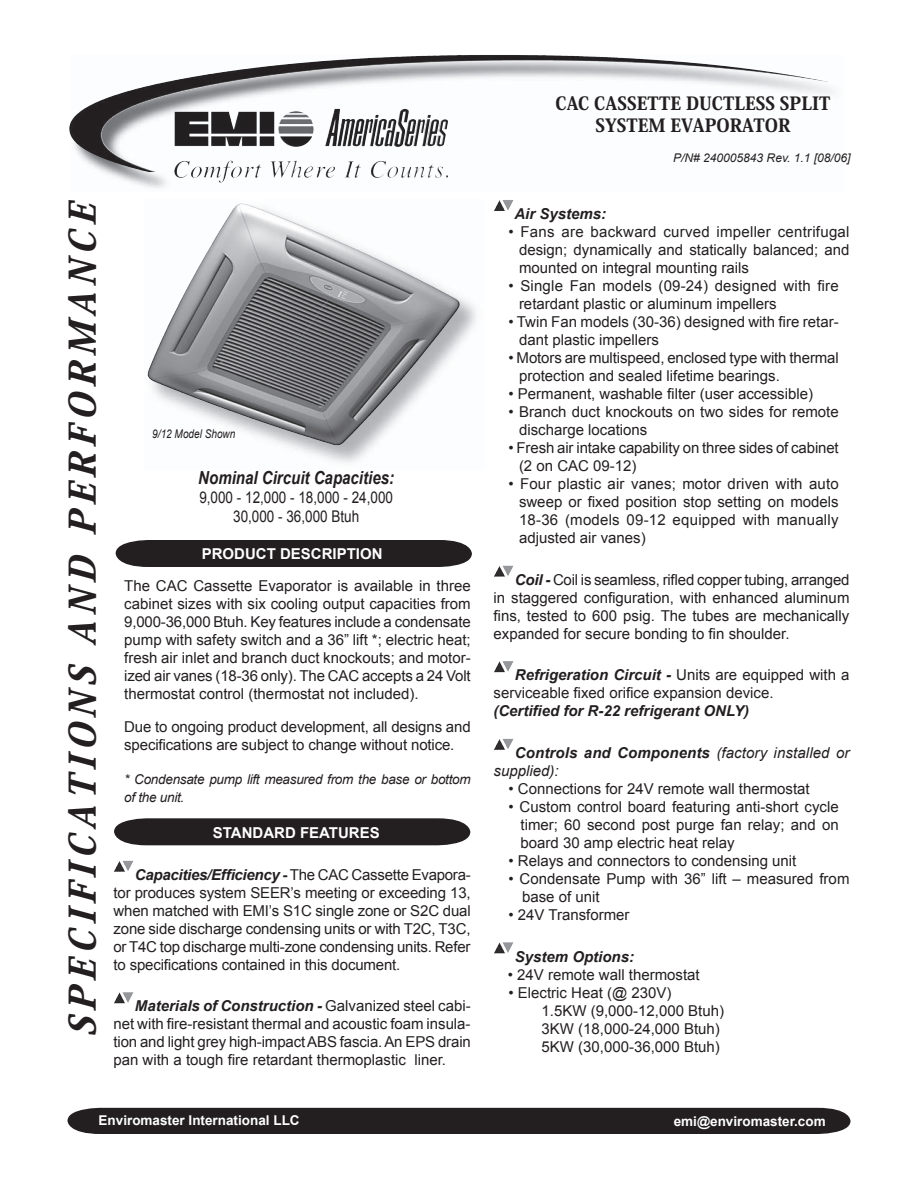
<style>
.page{position:relative;width:918px;height:1188px;background:#fff}
.page>*{position:absolute;margin:0;border:0;box-sizing:border-box;transform-origin:0 0}
.t1{font:italic 800 36px "Koz Min Pro";color:#231f20}
.t2{font:800 18px/21.6px "Koz Min Pro";color:#231f20;text-align:center}
.t3{font:italic 700 18px "Arial";color:#231f20;scale:.84 1}
.t4{font:16.2px/19.4px "Arial";color:#231f20;text-align:center;scale:.84 1}
.t5{font:15px/18px "Arial";color:#231f20}
.t6{font:italic 700 15px "Arial";color:#231f20}
.t7{font:italic 15px/18px "Arial";color:#231f20}
.t8{font:700 15px "Arial";color:#fff}
.t9{font:italic 13.5px/18px "Arial";letter-spacing:-.02em;color:#231f20}
.t10{font:700 13.5px "Arial";color:#fff}
.t11{font:italic 12px "Arial";color:#231f20}
.t12{font:italic 12px "Arial";color:#231f20;scale:.84 1}
.s1{font-weight:700;font-style:italic}
.s2{font-weight:700}
</style>
<div class="page">
<div style="left:67px;top:1107px;width:784px;height:27px;background:#231f20"></div>
<svg style="left:114px;top:818px;width:357px;height:28px;background:#332f30"></svg>
<div style="left:115px;top:540px;width:357px;height:27px;background:#231f20"></div>
<img style="left:114px;top:861px;width:20px;height:11px">
<img style="left:114px;top:992px;width:20px;height:12px">
<img style="left:494px;top:200px;width:20px;height:11px">
<img style="left:494px;top:566px;width:19px;height:11px">
<img style="left:494px;top:661px;width:20px;height:11px">
<img style="left:494px;top:739px;width:20px;height:11px">
<img style="left:494px;top:942px;width:20px;height:12px">
<img style="left:70px;top:55px;width:765px;height:133px">
<img style="left:193px;top:167px;width:111px;height:10px">
<img style="left:325px;top:109px;width:13px;height:37px">
<img style="left:304px;top:166px;width:144px;height:12px">
<img style="left:499px;top:61px;width:329px;height:21px">
<img style="left:147px;top:203px;width:330px;height:260px">
<img style="left:262px;top:422px;width:92px;height:23px">
<h1 class="t1" style="left:56px;top:1037px;width:847px;rotate:-90deg">SPECIFICATIONS AND PERFORMANCE</h1>
<p class="t12" style="left:152px;top:426px;width:101px">9/12 Model Shown</p>
<p class="t3" style="left:198px;top:466px;width:235px">Nominal Circuit Capacities:</p>
<p class="t4" style="left:199px;top:488px;width:232px">9,000 - 12,000 - 18,000 - 24,000<br>30,000 - 36,000 Btuh</p>
<p class="t8" style="left:202px;top:544px;width:182px">PRODUCT DESCRIPTION</p>
<p class="t5" style="left:124px;top:577px;width:348px;text-align:justify">The CAC Cassette Evaporator is available in three cabinet sizes with six cooling output capacities from 9,000-36,000 Btuh. Key features include a condensate pump with safety switch and a 36” lift *; electric heat; fresh air inlet and branch duct knockouts; and motor&shy;ized air vanes (18-36 only). The CAC accepts a 24 Volt thermostat control (thermostat not included).</p>
<p class="t5" style="left:124px;top:718px;width:348px">Due to ongoing product development, all designs and specifications are subject to change without notice.</p>
<p class="t9" style="left:124px;top:771px;width:348px">* Condensate pump lift measured from the base or bottom of the unit.</p>
<p class="t8" style="left:213px;top:823px;width:168px">STANDARD FEATURES</p>
<p class="t5" style="left:113px;top:866px;width:359px;text-align:justify;text-indent:21px"><span class="s1">Capacities/Efficiency</span> <span class="s2">-</span> The CAC Cassette Evapora&shy;tor produces system SEER’s meeting or exceeding 13, when matched with EMI’s S1C single zone or S2C dual zone side discharge condensing units or with T2C, T3C, or T4C top discharge multi-zone condensing units. Refer to specifications contained in this document.</p>
<p class="t5" style="left:113px;top:997px;width:359px;text-align:justify;text-indent:21px"><span class="s1">Materials of Construction -</span> Galvanized steel cabi&shy;net with fire-resistant thermal and acoustic foam insula&shy;tion and light grey high-impact ABS fascia. An EPS drain pan with a tough fire retardant thermoplastic liner.</p>
<p class="t2" style="left:555px;top:92px;width:277px">CAC CASSETTE DUCTLESS SPLIT<br>SYSTEM EVAPORATOR</p>
<p class="t11" style="left:673px;top:150px;width:179px">P/N# 240005843 Rev. 1.1 [08/06]</p>
<p class="t6" style="left:514px;top:204px;width:93px">Air Systems:</p>
<p class="t5" style="left:519px;top:223px;width:332px;text-align:justify;text-indent:-10px">• Fans are backward curved impeller centrifugal design; dynamically and statically balanced; and mounted on integral mounting rails</p>
<p class="t5" style="left:519px;top:277px;width:321px;text-indent:-10px">• Single Fan models (09-24) designed with fire retardant plastic or aluminum impellers</p>
<p class="t5" style="left:519px;top:313px;width:321px;text-indent:-10px">• Twin Fan models (30-36) designed with fire retar&shy;dant plastic impellers</p>
<p class="t5" style="left:519px;top:349px;width:321px;text-indent:-10px">• Motors are multispeed, enclosed type with thermal protection and sealed lifetime bearings.</p>
<p class="t5" style="left:508px;top:385px;width:306px">• Permanent, washable filter (user accessible)</p>
<p class="t5" style="left:519px;top:403px;width:321px;text-indent:-10px">• Branch duct knockouts on two sides for remote discharge locations</p>
<p class="t5" style="left:519px;top:439px;width:321px;text-indent:-10px">• Fresh air intake capability on three sides of cabinet (2 on CAC 09-12)</p>
<p class="t5" style="left:519px;top:475px;width:321px;text-align:justify;text-indent:-10px">• Four plastic air vanes; motor driven with auto sweep or fixed position stop setting on models 18-36 (models 09-12 equipped with manually adjusted air vanes)</p>
<p class="t5" style="left:494px;top:571px;width:358px;text-align:justify;text-indent:21px"><span class="s1">Coil -</span> Coil is seamless, rifled copper tubing, arranged in staggered configuration, with enhanced aluminum fins, tested to 600 psig. The tubes are mechanically expanded for secure bonding to fin shoulder.</p>
<p class="t5" style="left:494px;top:666px;width:358px;text-indent:21px"><span class="s1">Refrigeration Circuit -</span> Units are equipped with a serviceable fixed orifice expansion device.</p>
<p class="t6" style="left:494px;top:701px;width:257px">(Certified for R-22 refrigerant ONLY)</p>
<p class="t7" style="left:494px;top:744px;width:358px;text-indent:21px"><span class="s2">Controls and Components</span> (factory installed or supplied):</p>
<p class="t5" style="left:508px;top:780px;width:303px">• Connections for 24V remote wall thermostat</p>
<p class="t5" style="left:520px;top:798px;width:320px;text-align:justify;text-indent:-12px">• Custom control board featuring anti-short cycle timer; 60 second post purge fan relay; and on board 30 amp electric heat relay</p>
<p class="t5" style="left:508px;top:852px;width:289px">• Relays and connectors to condensing unit</p>
<p class="t5" style="left:522px;top:870px;width:329px;text-indent:-14px">• Condensate Pump with 36” lift – measured from base of unit</p>
<p class="t5" style="left:508px;top:906px;width:123px">• 24V Transformer</p>
<p class="t6" style="left:515px;top:947px;width:121px">System Options:</p>
<p class="t5" style="left:508px;top:965px;width:193px">• 24V remote wall thermostat</p>
<p class="t5" style="left:542px;top:983px;width:184px;text-indent:-33px">• Electric Heat (@ 230V)<br>1.5KW (9,000-12,000 Btuh)<br>3KW (18,000-24,000 Btuh)<br>5KW (30,000-36,000 Btuh)</p>
<p class="t10" style="left:99px;top:1111px;width:203px">Enviromaster International LLC</p>
<p class="t10" style="left:674px;top:1112px;width:153px">emi@enviromaster.com</p>
</div>
